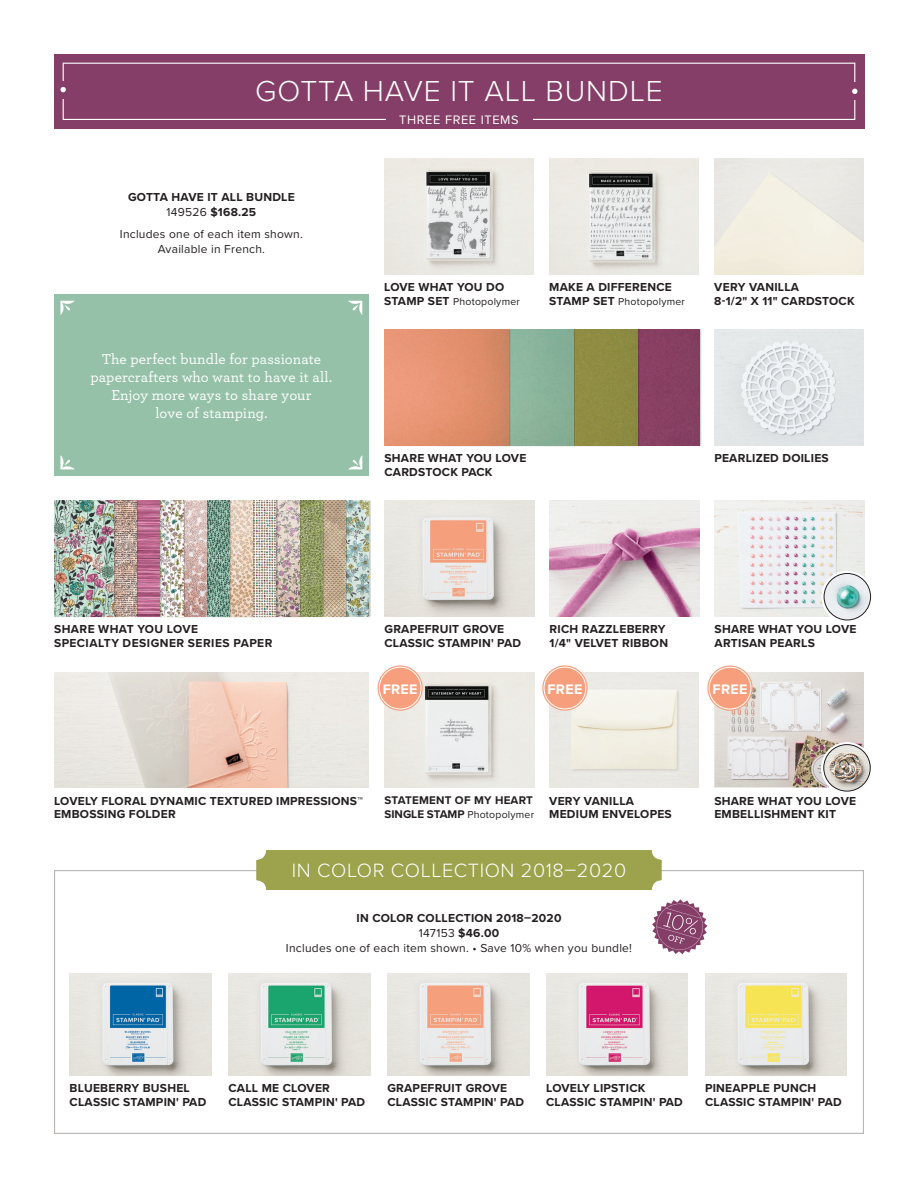
<style>
.page{position:relative;width:918px;height:1188px;background:#fff}
.page>*{position:absolute;margin:0;border:0;box-sizing:border-box;transform-origin:0 0}
.t1{font:300 30px "Proxima Nova";letter-spacing:.03em;color:#fff}
.t2{font:300 19.95px "Proxima Nova";letter-spacing:.03em;color:#fff}
.t3{font:500 15px/18px "Archer";letter-spacing:.005em;color:#fff;text-align:center}
.t4{font:700 14.25px "Proxima Nova";letter-spacing:.02em;color:#fff}
.t5{font:12.75px "Proxima Nova";letter-spacing:.05em;color:#fff}
.t6{font:700 12px/13.5px "Proxima Nova";letter-spacing:.02em;color:#231f20}
.t7{font:12px/15px "Proxima Nova";letter-spacing:.02em;color:#231f20;text-align:center}
.t8{font:700 12px/13.5px "Proxima Nova";letter-spacing:.04em;color:#231f20}
.t9{font:700 11.55px "Proxima Nova";letter-spacing:.02em;color:#231f20}
.t10{font:10.5px "Proxima Nova";letter-spacing:.02em;color:#231f20}
.s1{font-weight:400}
.s2{font-weight:700;font-size:12px}
.s3{font-weight:700;font-size:11.55px}
.s4{font-weight:700}
</style>
<div class="page">
<div style="left:256px;top:850px;width:405px;height:40px;background:#9ca34c;border-radius:10px"></div>
<svg style="left:652px;top:899px;width:55px;height:55px"></svg>
<div style="left:54px;top:54px;width:810px;height:75px;background:#853e68"></div>
<div style="left:63px;top:63px;width:792px;height:57px;border:1px solid #fff"></div>
<div style="left:59px;top:81px;width:9px;height:17px;background:#853e68"></div>
<svg style="left:60px;top:87px;width:6px;height:5px"></svg>
<div style="left:851px;top:83px;width:8px;height:17px;background:#853e68"></div>
<svg style="left:852px;top:89px;width:6px;height:5px"></svg>
<div style="left:386px;top:114px;width:146px;height:10px;background:#853e68"></div>
<div style="left:54px;top:294px;width:315px;height:182px;background:#95c1a8"></div>
<svg style="left:348px;top:301px;width:14px;height:14px"></svg>
<svg style="left:60px;top:301px;width:15px;height:14px"></svg>
<svg style="left:348px;top:455px;width:14px;height:14px"></svg>
<svg style="left:60px;top:455px;width:14px;height:14px"></svg>
<img style="left:549px;top:672px;width:150px;height:115px">
<div style="left:542px;top:665px;width:46px;height:46px;background:#f79f7c;border-radius:50%"></div>
<div style="left:544px;top:667px;width:42px;height:42px;border:1px solid #fff;border-radius:50%"></div>
<img style="left:549px;top:159px;width:150px;height:115px">
<img style="left:384px;top:159px;width:150px;height:115px">
<img style="left:384px;top:501px;width:150px;height:115px">
<img style="left:714px;top:501px;width:150px;height:115px">
<img style="left:550px;top:501px;width:149px;height:115px">
<svg style="left:821px;top:571px;width:52px;height:52px"></svg>
<img style="left:824px;top:573px;width:47px;height:47px;border-radius:23px">
<div style="left:824px;top:573px;width:47px;height:47px;border:1px solid #231f20;border-radius:50%"></div>
<div style="left:329px;top:500px;width:42px;height:117px;background:#c9c8c8"></div>
<img style="left:347px;top:501px;width:22px;height:115px">
<div style="left:281px;top:500px;width:66px;height:117px;background:#231f20;opacity:.25"></div>
<img style="left:324px;top:501px;width:22px;height:115px">
<div style="left:249px;top:500px;width:75px;height:117px;background:#231f20;opacity:.25"></div>
<img style="left:301px;top:501px;width:21px;height:115px">
<div style="left:223px;top:500px;width:78px;height:117px;background:#231f20;opacity:.25"></div>
<img style="left:278px;top:501px;width:21px;height:115px">
<div style="left:211px;top:500px;width:67px;height:117px;background:#231f20;opacity:.25"></div>
<img style="left:255px;top:501px;width:21px;height:115px">
<div style="left:177px;top:500px;width:78px;height:117px;background:#231f20;opacity:.25"></div>
<img style="left:231px;top:501px;width:22px;height:115px">
<div style="left:154px;top:500px;width:77px;height:117px;background:#231f20;opacity:.25"></div>
<img style="left:208px;top:501px;width:21px;height:115px">
<div style="left:170px;top:500px;width:38px;height:117px;background:#231f20;opacity:.25"></div>
<img style="left:185px;top:501px;width:21px;height:115px">
<div style="left:107px;top:500px;width:78px;height:117px;background:#231f20;opacity:.25"></div>
<img style="left:162px;top:501px;width:21px;height:115px">
<div style="left:65px;top:500px;width:97px;height:117px;background:#231f20;opacity:.25"></div>
<img style="left:139px;top:501px;width:21px;height:115px">
<div style="left:58px;top:500px;width:81px;height:117px;background:#231f20;opacity:.25"></div>
<img style="left:115px;top:501px;width:22px;height:115px">
<div style="left:54px;top:500px;width:61px;height:117px;background:#231f20;opacity:.25"></div>
<img style="left:54px;top:501px;width:59px;height:115px">
<img style="left:54px;top:672px;width:315px;height:115px">
<img style="left:384px;top:672px;width:150px;height:115px">
<div style="left:378px;top:665px;width:45px;height:46px;background:#f79f7c;border-radius:50%"></div>
<div style="left:379px;top:667px;width:42px;height:42px;border:1px solid #fff;border-radius:50%"></div>
<div style="left:640px;top:330px;width:59px;height:115px;background:#874062"></div>
<div style="left:491px;top:329px;width:149px;height:117px;background:#723853"></div>
<div style="left:575px;top:330px;width:63px;height:115px;background:#8e8c42"></div>
<div style="left:438px;top:329px;width:137px;height:117px;background:#84ae96"></div>
<img style="left:511px;top:330px;width:44px;height:115px">
<div style="left:385px;top:329px;width:126px;height:117px;background:#789986"></div>
<img style="left:384px;top:330px;width:125px;height:115px">
<img style="left:714px;top:672px;width:150px;height:115px">
<svg style="left:821px;top:742px;width:52px;height:52px"></svg>
<img style="left:824px;top:745px;width:46px;height:46px;border-radius:23px">
<div style="left:824px;top:744px;width:46px;height:47px;border:1px solid #231f20;border-radius:50%"></div>
<svg style="left:707px;top:665px;width:46px;height:46px;background:#f7a787"></svg>
<div style="left:709px;top:667px;width:42px;height:42px;border:1px solid #fff;border-radius:50%"></div>
<img style="left:705px;top:974px;width:142px;height:101px">
<img style="left:229px;top:974px;width:141px;height:101px">
<img style="left:70px;top:974px;width:141px;height:101px">
<img style="left:546px;top:974px;width:142px;height:101px">
<img style="left:387px;top:974px;width:142px;height:101px">
<img style="left:714px;top:330px;width:150px;height:115px">
<p class="t1" style="left:255px;top:69px;width:409px">GOTTA HAVE IT ALL BUNDLE</p>
<p class="t6" style="left:128px;top:190px;width:168px;line-height:15px;text-align:center">GOTTA HAVE IT ALL BUNDLE<br><span class="s1">149526</span> $168.25</p>
<p class="t7" style="left:120px;top:226px;width:184px">Includes one of each item shown.<br>Available in French.</p>
<p class="t3" style="left:91px;top:349px;width:243px">The perfect bundle for passionate papercrafters who want to have it all.<br>Enjoy more ways to share your<br>love of stamping.</p>
<p class="t5" style="left:399px;top:110px;width:121px">THREE FREE ITEMS</p>
<p class="t6" style="left:384px;top:280px;width:122px">LOVE WHAT YOU DO</p>
<p class="t10" style="left:384px;top:293px;width:137px"><span class="s2">STAMP SET</span> Photopolymer</p>
<p class="t6" style="left:549px;top:280px;width:124px">MAKE A DIFFERENCE</p>
<p class="t10" style="left:549px;top:293px;width:137px"><span class="s2">STAMP SET</span> Photopolymer</p>
<p class="t6" style="left:714px;top:280px;width:142px">VERY VANILLA<br>8-1/2" X 11" CARDSTOCK</p>
<p class="t6" style="left:384px;top:451px;width:143px">SHARE WHAT YOU LOVE</p>
<p class="t6" style="left:714px;top:451px;width:116px">PEARLIZED DOILIES</p>
<p class="t6" style="left:384px;top:465px;width:110px">CARDSTOCK PACK</p>
<p class="t8" style="left:54px;top:622px;width:220px">SHARE WHAT YOU LOVE<br>SPECIALTY DESIGNER SERIES PAPER</p>
<p class="t6" style="left:384px;top:622px;width:138px">GRAPEFRUIT GROVE<br>CLASSIC STAMPIN' PAD</p>
<p class="t4" style="left:383px;top:678px;width:36px">FREE</p>
<p class="t6" style="left:550px;top:622px;width:120px">RICH RAZZLEBERRY<br>1/4" VELVET RIBBON</p>
<p class="t6" style="left:715px;top:622px;width:143px">SHARE WHAT YOU LOVE<br>ARTISAN PEARLS</p>
<p class="t4" style="left:548px;top:678px;width:36px">FREE</p>
<p class="t4" style="left:713px;top:678px;width:36px">FREE</p>
<p class="t6" style="left:54px;top:794px;width:310px">LOVELY FLORAL DYNAMIC TEXTURED IMPRESSIONS™<br>EMBOSSING FOLDER</p>
<p class="t9" style="left:384px;top:792px;width:150px">STATEMENT OF MY HEART</p>
<p class="t10" style="left:384px;top:806px;width:151px"><span class="s3">SINGLE STAMP</span> Photopolymer</p>
<p class="t6" style="left:549px;top:794px;width:124px">VERY VANILLA<br>MEDIUM ENVELOPES</p>
<p class="t6" style="left:714px;top:794px;width:143px">SHARE WHAT YOU LOVE<br>EMBELLISHMENT KIT</p>
<p class="t2" style="left:292px;top:856px;width:336px">IN COLOR COLLECTION 2018–2020</p>
<p class="t7" style="left:286px;top:909px;width:348px"><span class="s4">IN COLOR COLLECTION 2018–2020<br></span>147153 <span class="s4">$46.00<br></span>Includes one of each item shown. • Save 10% when you bundle!</p>
<p class="t6" style="left:70px;top:1081px;width:138px">BLUEBERRY BUSHEL<br>CLASSIC STAMPIN' PAD</p>
<p class="t6" style="left:229px;top:1081px;width:138px">CALL ME CLOVER<br>CLASSIC STAMPIN' PAD</p>
<p class="t6" style="left:387px;top:1081px;width:138px">GRAPEFRUIT GROVE<br>CLASSIC STAMPIN' PAD</p>
<p class="t6" style="left:546px;top:1081px;width:138px">LOVELY LIPSTICK<br>CLASSIC STAMPIN' PAD</p>
<p class="t6" style="left:705px;top:1081px;width:138px">PINEAPPLE PUNCH<br>CLASSIC STAMPIN' PAD</p>
</div>
